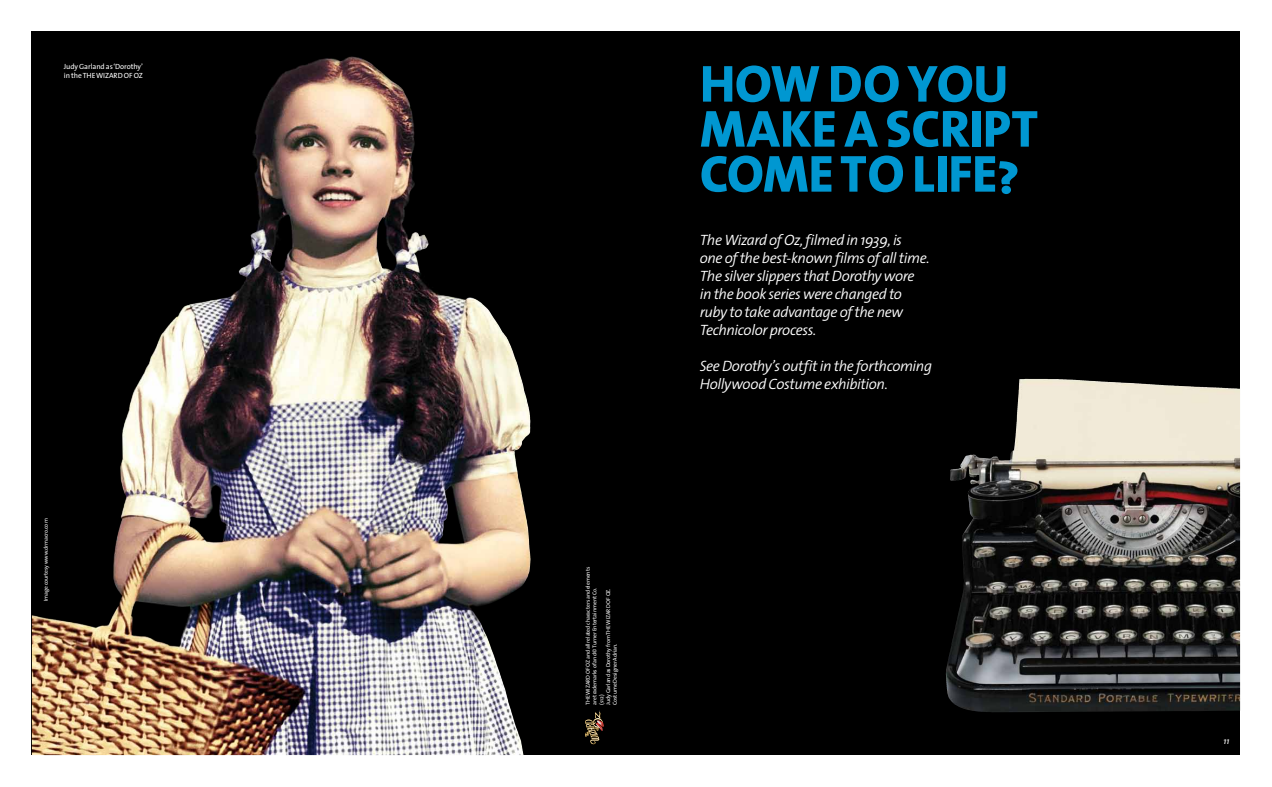
<style>
.page{position:relative;width:1272px;height:787px;background:#fff}
.page>*{position:absolute;margin:0;border:0;box-sizing:border-box;transform-origin:0 0}
.t1{font:52.5px/45px "VA The Sans Extra Bold Caps";letter-spacing:-.005em;color:#0097d1}
.t2{font:italic 300 15px/18px "VA The Sans";letter-spacing:-.03em;color:#fff}
.t3{font:italic 9px "VA The Sans";color:#fff}
.t4{font:7.5px/9px "VA The Sans";letter-spacing:-.01em;color:#fff}
.t5{font:5.62px/6.8px "VA The Sans";letter-spacing:-.01em;color:#fff}
</style>
<div class="page">
<img style="left:32px;top:32px;width:1207px;height:723px">
<img style="left:267px;top:56px;width:83px;height:38px">
<img style="left:950px;top:379px;width:74px;height:102px">
<svg style="left:585px;top:710px;width:17px;height:34px"></svg>
<p class="t4" style="left:64px;top:62px;width:81px">Judy Garland as ‘Dorothy’ in the THE WIZARD OF OZ</p>
<p class="t5" style="left:42px;top:601px;width:84px;rotate:-90deg">Image courtesy www.drmacro.com</p>
<p class="t5" style="left:584px;top:705px;width:139px;rotate:-90deg">THE WIZARD OF OZ and all related characters and elements are trademarks of and © Turner Entertainment Co.<br>(s12)<br>Judy Garland as Dorothy from THE WIZARD OF OZ.<br>Costume Designer Adrian.</p>
<h1 class="t1" style="left:699px;top:60px;width:340px">HOW DOYOU<br>MAKE A SCRIPT<br>COME TO LIFE?</h1>
<p class="t2" style="left:699px;top:230px;width:231px">The Wizard of Oz, filmed in 1939, is<br>one of the best-known films of all time.<br>The silver slippers that Dorothy wore in the book series were changed to ruby to take advantage of the new Technicolor process.</p>
<p class="t2" style="left:699px;top:356px;width:234px">See Dorothy’s outfit in the forthcoming<br>Hollywood Costume exhibition.</p>
<p class="t3" style="left:1223px;top:733px;width:7px">11</p>
</div>
